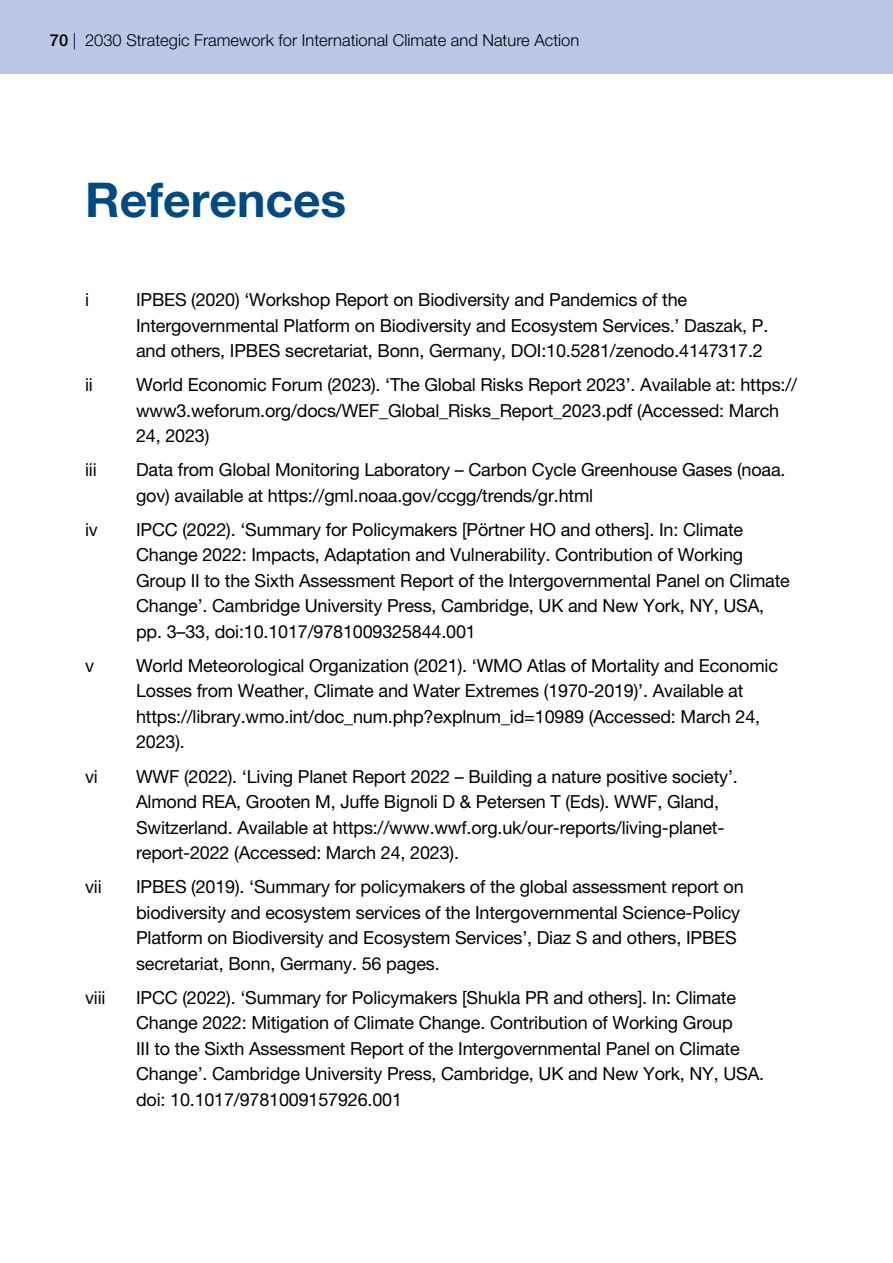
<style>
.page{position:relative;width:893px;height:1263px;background:#fff}
.page>*{position:absolute;margin:0;border:0;box-sizing:border-box;transform-origin:0 0}
.Heading_L1{font:700 48px "Helvetica Neue LT Pro";color:#004a80}
.Endnotes{font:18px/25.5px "Helvetica Neue LT Pro";letter-spacing:-.01em;color:#000}
.t1{font:300 16.5px "Helvetica Neue LT Pro";color:#000}
.s1{font-weight:500}
</style>
<div class="page">
<div style="left:0;top:0;width:893px;height:73px;background:#bbc7e7"></div>
<p class="t1" style="left:50px;top:30px;width:531px"><span class="s1">70</span> | 2030 Strategic Framework for International Climate and Nature Action</p>
<p class="Heading_L1" style="left:85px;top:170px;width:263px">References</p>
<p class="Endnotes" style="left:85px;top:287px;width:5px">i</p>
<p class="Endnotes" style="left:136px;top:287px;width:634px">IPBES (2020) ‘Workshop Report on Biodiversity and Pandemics of the<br>Intergovernmental Platform on Biodiversity and Ecosystem Services.’ Daszak, P. and others, IPBES secretariat, Bonn, Germany, DOI:10.5281/zenodo.4147317.2</p>
<p class="Endnotes" style="left:85px;top:372px;width:9px">ii</p>
<p class="Endnotes" style="left:136px;top:372px;width:663px">World Economic Forum (2023). ‘The Global Risks Report 2023’. Available at: https:// www3.weforum.org/docs/WEF_Global_Risks_Report_2023.pdf (Accessed: March<br>24, 2023)</p>
<p class="Endnotes" style="left:85px;top:457px;width:13px">iii</p>
<p class="Endnotes" style="left:136px;top:457px;width:651px">Data from Global Monitoring Laboratory – Carbon Cycle Greenhouse Gases (noaa. gov) available at https://gml.noaa.gov/ccgg/trends/gr.html</p>
<p class="Endnotes" style="left:85px;top:517px;width:14px">iv</p>
<p class="Endnotes" style="left:136px;top:517px;width:655px">IPCC (2022). ‘Summary for Policymakers [Pörtner HO and others]. In: Climate Change 2022: Impacts, Adaptation and Vulnerability. Contribution of Working Group II to the Sixth Assessment Report of the Intergovernmental Panel on Climate Change’. Cambridge University Press, Cambridge, UK and New York, NY, USA, pp. 3–33, doi:10.1017/9781009325844.001</p>
<p class="Endnotes" style="left:85px;top:653px;width:10px">v</p>
<p class="Endnotes" style="left:136px;top:653px;width:643px">World Meteorological Organization (2021). ‘WMO Atlas of Mortality and Economic Losses from Weather, Climate and Water Extremes (1970-2019)’. Available at https://library.wmo.int/doc_num.php?explnum_id=10989 (Accessed: March 24, 2023).</p>
<p class="Endnotes" style="left:85px;top:763px;width:14px">vi</p>
<p class="Endnotes" style="left:136px;top:763px;width:603px">WWF (2022). ‘Living Planet Report 2022 – Building a nature positive society’.<br>Almond REA, Grooten M, Juffe Bignoli D &amp; Petersen T (Eds). WWF, Gland, Switzerland. Available at https://www.wwf.org.uk/our-reports/living-planet&shy;report-2022 (Accessed: March 24, 2023).</p>
<p class="Endnotes" style="left:85px;top:874px;width:18px">vii</p>
<p class="Endnotes" style="left:136px;top:874px;width:609px">IPBES (2019). ‘Summary for policymakers of the global assessment report on biodiversity and ecosystem services of the Intergovernmental Science-Policy Platform on Biodiversity and Ecosystem Services’, Diaz S and others, IPBES secretariat, Bonn, Germany. 56 pages.</p>
<p class="Endnotes" style="left:85px;top:984px;width:22px">viii</p>
<p class="Endnotes" style="left:136px;top:984px;width:630px">IPCC (2022). ‘Summary for Policymakers [Shukla PR and others]. In: Climate Change 2022: Mitigation of Climate Change. Contribution of Working Group<br>III to the Sixth Assessment Report of the Intergovernmental Panel on Climate Change’. Cambridge University Press, Cambridge, UK and New York, NY, USA. doi: 10.1017/9781009157926.001</p>
</div>
